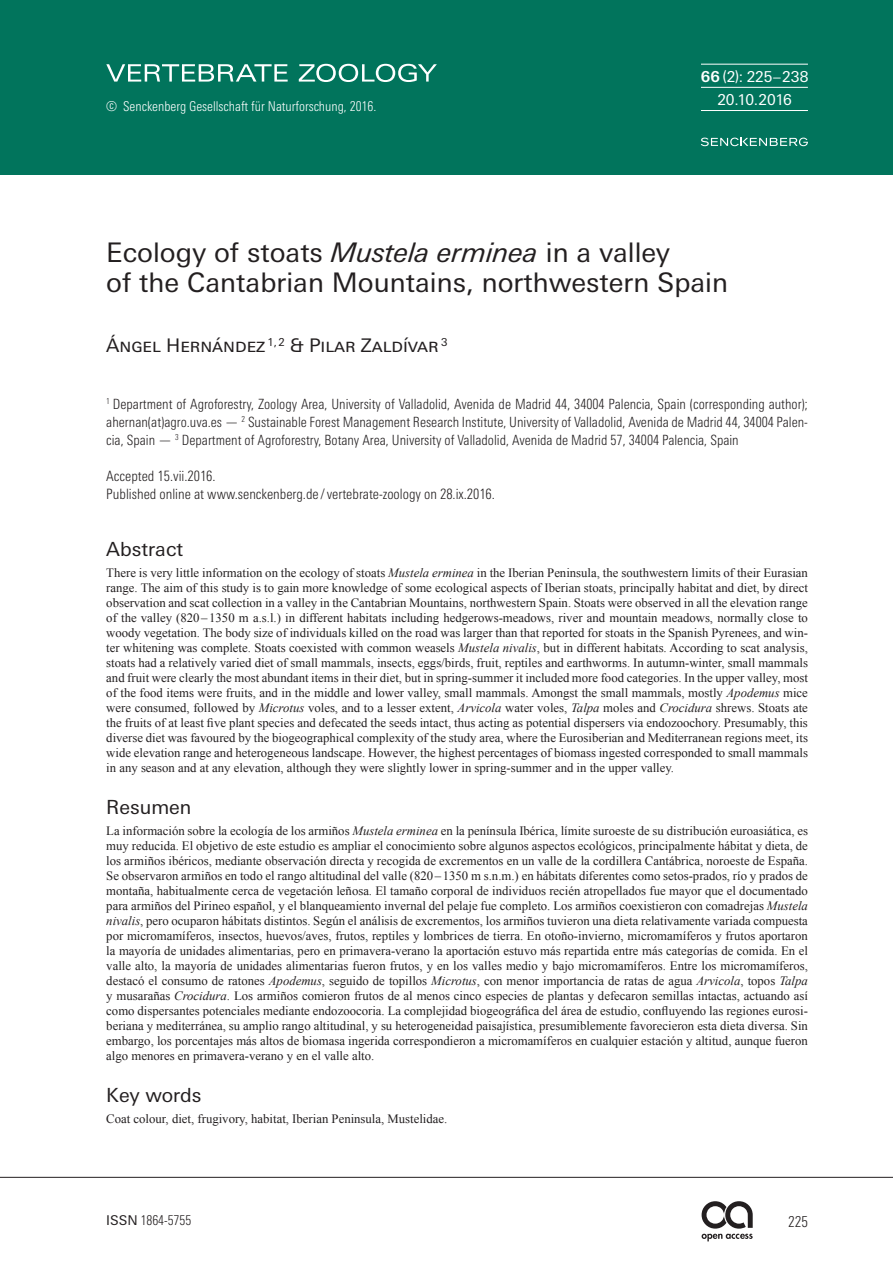
<style>
.page{position:relative;width:893px;height:1263px;background:#fff}
.page>*{position:absolute;margin:0;border:0;box-sizing:border-box;transform-origin:0 0}
.t1{font:27px/30px "Univers Next W1 G";color:#231f20}
.t2{font:19.5px "Univers Next W1 G";color:#231f20}
.t3{font:18.75px "Univers Next W1 G";letter-spacing:-.005em;color:#231f20}
.t4{font:15px/22.8px "Univers Next W1 G";letter-spacing:-.01em;color:#fff;text-align:center}
.t5{font:300 condensed 15px "Univers Next Pro";color:#231f20}
.t6{font:300 condensed 14.25px/18px "Univers Next Pro";color:#231f20}
.t7{font:300 condensed 14.1px/18px "Univers Next Pro";color:#231f20;text-align:justify}
.t8{font:300 condensed 13.5px "Univers Next Pro";color:#fff}
.t9{font:300 condensed 13.5px "Univers Next Pro";color:#231f20}
.t10{font:12.75px/15px "Times New Roman";color:#231f20;text-align:justify}
.s1{font-weight:700}
.s2{font-style:italic}
.s3{font-family:"Univers Next W1 G";font-weight:400;font-stretch:normal}
</style>
<div class="page">
<hr style="left:0;top:1177px;width:893px;height:1px;background:#231f20">
<svg style="left:702px;top:1234px;width:51px;height:7px"></svg>
<svg style="left:702px;top:1201px;width:51px;height:27px"></svg>
<div style="left:0;top:0;width:893px;height:174px;background:#01745c"></div>
<svg style="left:701px;top:138px;width:107px;height:8px"></svg>
<hr style="left:701px;top:64px;width:107px;height:1px;background:#fff">
<hr style="left:701px;top:110px;width:107px;height:1px;background:#fff">
<hr style="left:701px;top:87px;width:107px;height:1px;background:#fff">
<svg style="left:106px;top:64px;width:331px;height:18px"></svg>
<p class="t8" style="left:106px;top:98px;width:271px">© Senckenberg Gesellschaft für Naturforschung, 2016.</p>
<p class="t4" style="left:701px;top:65px;width:109px"><span class="s1">66</span> (2): 225–238<br>20.10.2016</p>
<h1 class="t1" style="left:106px;top:237px;width:623px">Ecology of stoats <span class="s2">Mustela erminea</span> in a valley<br>of the Cantabrian Mountains, northwestern Spain</h1>
<h3 class="t3" style="left:106px;top:334px;width:343px">Ángel Hernández <sup>1,2</sup> &amp; Pilar Zaldívar <sup>3</sup></h3>
<p class="t7" style="left:106px;top:395px;width:703px"><sup>1</sup> Department of Agroforestry, Zoology Area, University of Valladolid, Avenida de Madrid 44, 34004 Palencia, Spain (corresponding author); ahernan(at)agro.uva.es — <sup>2</sup> Sustainable Forest Management Research Institute, University of Valladolid, Avenida de Madrid 44, 34004 Palen&shy;cia, Spain — <sup>3</sup> Department of Agroforestry, Botany Area, University of Valladolid, Avenida de Madrid 57, 34004 Palencia, Spain</p>
<p class="t6" style="left:106px;top:467px;width:390px">Accepted 15.vii.2016.<br>Published online at www.senckenberg.de /vertebrate-zoology on 28.ix.2016.</p>
<h2 class="t2" style="left:106px;top:538px;width:78px">Abstract</h2>
<p class="t10" style="left:106px;top:565px;width:703px">There is very little information on the ecology of stoats <span class="s2">Mustela erminea</span> in the Iberian Peninsula, the southwestern limits of their Eurasian range. The aim of this study is to gain more knowledge of some ecological aspects of Iberian stoats, principally habitat and diet, by direct observation and scat collection in a valley in the Cantabrian Mountains, northwestern Spain. Stoats were observed in all the elevation range of the valley (820–1350 m a.s.l.) in different habitats including hedgerows-meadows, river and mountain meadows, normally close to woody vegetation. The body size of individuals killed on the road was larger than that reported for stoats in the Spanish Pyrenees, and win&shy;ter whitening was complete. Stoats coexisted with common weasels <span class="s2">Mustela nivalis</span>, but in different habitats. According to scat analysis, stoats had a relatively varied diet of small mammals, insects, eggs/birds, fruit, reptiles and earthworms. In autumn-winter, small mammals and fruit were clearly the most abundant items in their diet, but in spring-summer it included more food categories. In the upper valley, most of the food items were fruits, and in the middle and lower valley, small mammals. Amongst the small mammals, mostly <span class="s2">Apodemus</span> mice were consumed, followed by <span class="s2">Microtus</span> voles, and to a lesser extent, <span class="s2">Arvicola</span> water voles, <span class="s2">Talpa</span> moles and <span class="s2">Crocidura</span> shrews. Stoats ate the fruits of at least five plant species and defecated the seeds intact, thus acting as potential dispersers via endozoochory. Presumably, this diverse diet was favoured by the biogeographical complexity of the study area, where the Eurosiberian and Mediterranean regions meet, its wide elevation range and heterogeneous landscape. However, the highest percentages of biomass ingested corresponded to small mammals in any season and at any elevation, although they were slightly lower in spring-summer and in the upper valley.</p>
<h2 class="t2" style="left:106px;top:796px;width:87px">Resumen</h2>
<p class="t10" style="left:106px;top:823px;width:703px">La información sobre la ecología de los armiños <span class="s2">Mustela erminea</span> en la península Ibérica, límite suroeste de su distribución euroasiática, es muy reducida. El objetivo de este estudio es ampliar el conocimiento sobre algunos aspectos ecológicos, principalmente hábitat y dieta, de los armiños ibéricos, mediante observación directa y recogida de excrementos en un valle de la cordillera Cantábrica, noroeste de España.<br>Se observaron armiños en todo el rango altitudinal del valle (820–1350 m s.n.m.) en hábitats diferentes como setos-prados, río y prados de montaña, habitualmente cerca de vegetación leñosa. El tamaño corporal de individuos recién atropellados fue mayor que el documentado para armiños del Pirineo español, y el blanqueamiento invernal del pelaje fue completo. Los armiños coexistieron con comadrejas <span class="s2">Mustela nivalis</span>, pero ocuparon hábitats distintos. Según el análisis de excrementos, los armiños tuvieron una dieta relativamente variada compuesta por micromamíferos, insectos, huevos/aves, frutos, reptiles y lombrices de tierra. En otoño-invierno, micromamíferos y frutos aportaron la mayoría de unidades alimentarias, pero en primavera-verano la aportación estuvo más repartida entre más categorías de comida. En el valle alto, la mayoría de unidades alimentarias fueron frutos, y en los valles medio y bajo micromamíferos. Entre los micromamíferos, destacó el consumo de ratones <span class="s2">Apodemus</span>, seguido de topillos <span class="s2">Microtus</span>, con menor importancia de ratas de agua <span class="s2">Arvicola</span>, topos <span class="s2">Talpa </span>y musarañas <span class="s2">Crocidura</span>. Los armiños comieron frutos de al menos cinco especies de plantas y defecaron semillas intactas, actuando así como dispersantes potenciales mediante endozoocoria. La complejidad biogeográfica del área de estudio, confluyendo las regiones eurosi&shy;beriana y mediterránea, su amplio rango altitudinal, y su heterogeneidad paisajística, presumiblemente favorecieron esta dieta diversa. Sin embargo, los porcentajes más altos de biomasa ingerida correspondieron a micromamíferos en cualquier estación y altitud, aunque fueron algo menores en primavera-verano y en el valle alto.</p>
<h2 class="t2" style="left:106px;top:1084px;width:97px">Key words</h2>
<p class="t10" style="left:106px;top:1111px;width:343px">Coat colour, diet, frugivory, habitat, Iberian Peninsula, Mustelidae.</p>
<p class="t9" style="left:106px;top:1212px;width:86px"><span class="s3">ISSN</span> 1864-5755</p>
<p class="t5" style="left:788px;top:1213px;width:21px">225</p>
</div>
